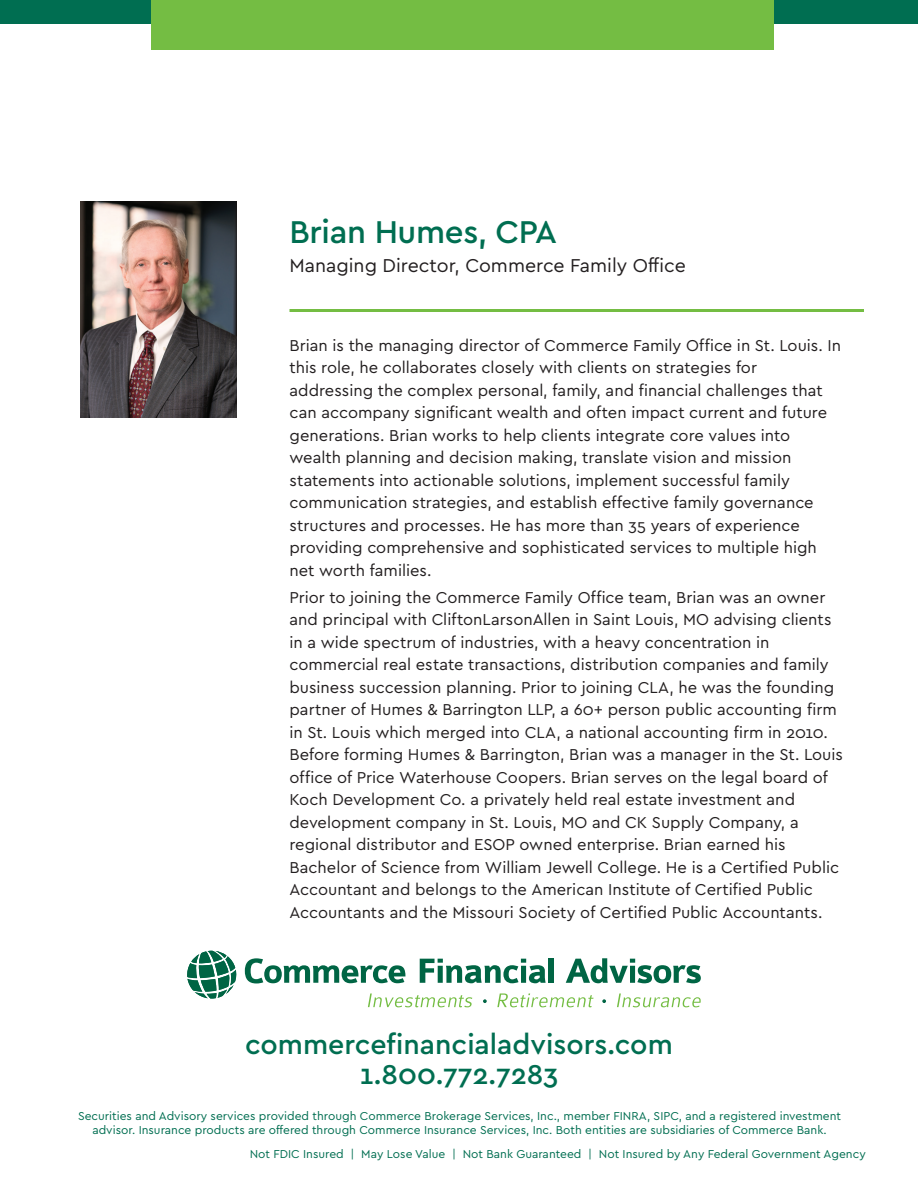
<style>
.page{position:relative;width:918px;height:1188px;background:#fff}
.page>*{position:absolute;margin:0;border:0;box-sizing:border-box;transform-origin:0 0}
.t1{font:500 33px "Cera";letter-spacing:-.01em;color:#006e51}
.t2{font:500 28.5px/30px "Cera";color:#006e51;text-align:center}
.t3{font:19.5px "Cera";color:#231f20}
.t4{font:16.5px/22.5px "Cera";color:#231f20}
.t5{font:12px/13.5px "Cera";color:#006e51;text-align:center}
</style>
<div class="page">
<hr style="left:290px;top:309px;width:574px;height:3px;background:#74bd43">
<div style="left:0;top:0;width:918px;height:24px;background:#006e51"></div>
<div style="left:152px;top:0;width:622px;height:49px;background:#74bd43"></div>
<svg style="left:245px;top:958px;width:160px;height:25px"></svg>
<svg style="left:187px;top:951px;width:50px;height:48px"></svg>
<svg style="left:420px;top:959px;width:126px;height:24px"></svg>
<div style="left:549px;top:958px;width:5px;height:25px;background:#006544"></div>
<svg style="left:566px;top:958px;width:135px;height:25px"></svg>
<svg style="left:617px;top:993px;width:84px;height:14px"></svg>
<svg style="left:497px;top:993px;width:97px;height:14px"></svg>
<svg style="left:368px;top:993px;width:104px;height:14px"></svg>
<svg style="left:483px;top:999px;width:4px;height:4px"></svg>
<svg style="left:602px;top:999px;width:4px;height:4px"></svg>
<img style="left:81px;top:201px;width:155px;height:216px">
<h1 class="t1" style="left:290px;top:210px;width:269px">Brian Humes, CPA</h1>
<p class="t3" style="left:290px;top:253px;width:398px">Managing Director, Commerce Family Office</p>
<p class="t4" style="left:290px;top:333px;width:553px">Brian is the managing director of Commerce Family Office in St. Louis. In this role, he collaborates closely with clients on strategies for addressing the complex personal, family, and financial challenges that can accompany significant wealth and often impact current and future generations. Brian works to help clients integrate core values into wealth planning and decision making, translate vision and mission statements into actionable solutions, implement successful family communication strategies, and establish effective family governance structures and processes. He has more than 35 years of experience providing comprehensive and sophisticated services to multiple high net worth families.</p>
<p class="t4" style="left:290px;top:585px;width:555px">Prior to joining the Commerce Family Office team, Brian was an owner and principal with CliftonLarsonAllen in Saint Louis, MO advising clients in a wide spectrum of industries, with a heavy concentration in commercial real estate transactions, distribution companies and family business succession planning. Prior to joining CLA, he was the founding partner of Humes &amp; Barrington LLP, a 60+ person public accounting firm in St. Louis which merged into CLA, a national accounting firm in 2010.<br>Before forming Humes &amp; Barrington, Brian was a manager in the St. Louis office of Price Waterhouse Coopers. Brian serves on the legal board of Koch Development Co. a privately held real estate investment and development company in St. Louis, MO and CK Supply Company, a regional distributor and ESOP owned enterprise. Brian earned his Bachelor of Science from William Jewell College. He is a Certified Public Accountant and belongs to the American Institute of Certified Public Accountants and the Missouri Society of Certified Public Accountants.</p>
<h2 class="t2" style="left:245px;top:1028px;width:429px">commercefinancialadvisors.com<br>1.800.772.7283</h2>
<p class="t5" style="left:78px;top:1109px;width:765px">Securities and Advisory services provided through Commerce Brokerage Services, Inc., member FINRA, SIPC, and a registered investment advisor. Insurance products are offered through Commerce Insurance Services, Inc. Both entities are subsidiaries of Commerce Bank.</p>
<p class="t5" style="left:250px;top:1146px;width:617px">Not FDIC Insured | May Lose Value | Not Bank Guaranteed | Not Insured by Any Federal Government Agency</p>
</div>
